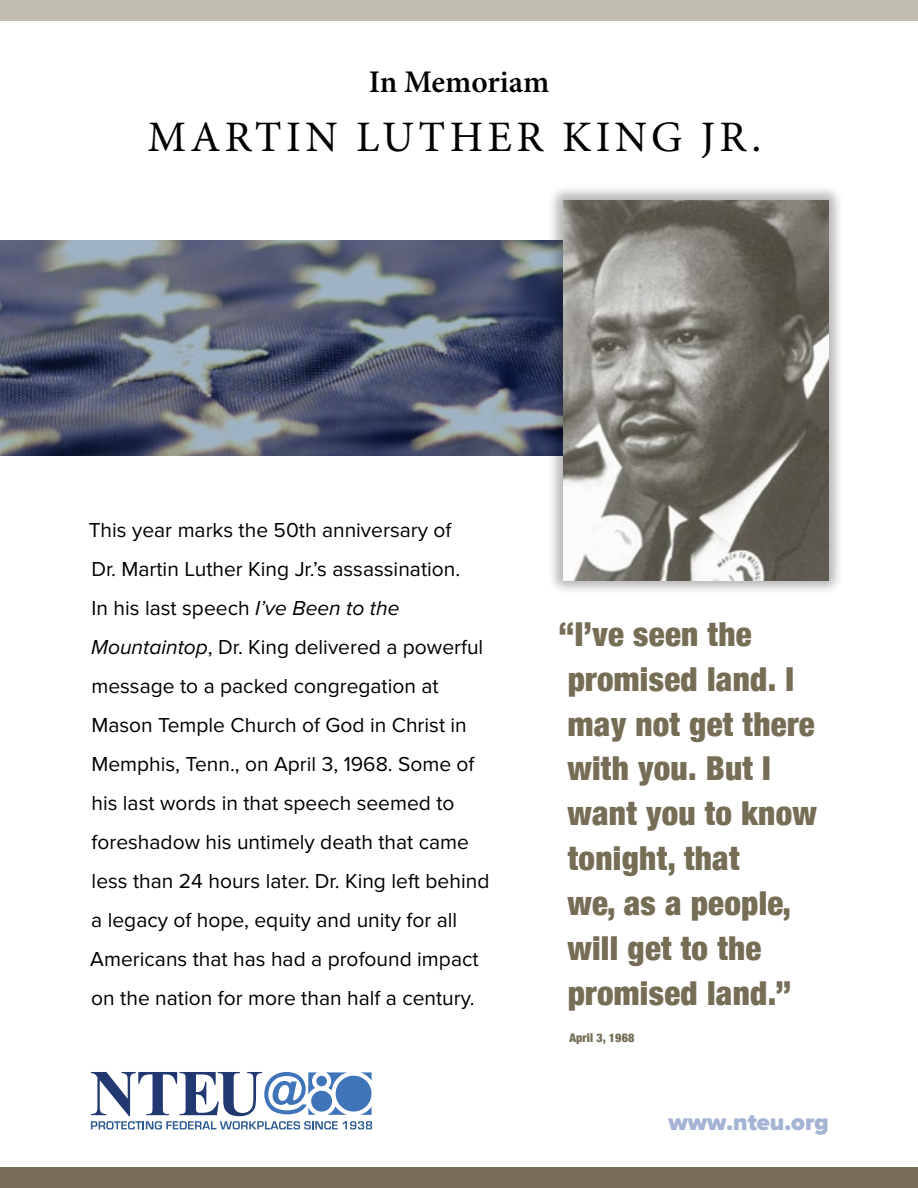
<style>
.page{position:relative;width:918px;height:1188px;background:#fff}
.page>*{position:absolute;margin:0;border:0;box-sizing:border-box;transform-origin:0 0}
.t1{font:43.5px "Minion Pro";letter-spacing:.1em;color:#000}
.t2{font:900 condensed 33px/44.8px "Helvetica Neue";letter-spacing:.01em;color:#756d56}
.t3{font:600 31.5px "Minion Pro";letter-spacing:-.005em;color:#000}
.t4{font:900 24px "Proxima Nova";color:#a5b3d5}
.t5{font:21px/39px "Proxima Nova";color:#000}
.t6{font:900 condensed 12px "Helvetica Neue";letter-spacing:.01em;color:#756d56}
.s1{font-style:italic}
</style>
<div class="page">
<img style="left:0;top:240px;width:547px;height:216px">
<svg style="left:91px;top:1072px;width:281px;height:58px"></svg>
<div style="left:547px;top:184px;width:297px;height:412px;background:#000;opacity:.29"></div>
<img style="left:563px;top:200px;width:265px;height:380px">
<div style="left:0;top:1168px;width:918px;height:20px;background:#756d56"></div>
<div style="left:0;top:0;width:918px;height:20px;background:#c0bcb1"></div>
<p class="t3" style="left:369px;top:60px;width:182px">In Memoriam</p>
<p class="t1" style="left:147px;top:108px;width:616px">MARTIN LUTHER KING JR.</p>
<p class="t5" style="left:89px;top:511px;width:402px">This year marks the 50th anniversary of<br>Dr. Martin Luther King Jr.’s assassination.<br>In his last speech <span class="s1">I’ve Been to the Mountaintop</span>, Dr. King delivered a powerful message to a packed congregation at Mason Temple Church of God in Christ in Memphis, Tenn., on April 3, 1968. Some of his last words in that speech seemed to foreshadow his untimely death that came less than 24 hours later. Dr. King left behind a legacy of hope, equity and unity for all Americans that has had a profound impact on the nation for more than half a century.</p>
<p class="t2" style="left:558px;top:610px;width:260px">“I’ve seen the promised land. I may not get there with you. But I want you to know tonight, that<br>we, as a people, will get to the promised land.”</p>
<p class="t6" style="left:569px;top:1028px;width:66px">April 3, 1968</p>
<p class="t4" style="left:668px;top:1108px;width:162px">www.nteu.org</p>
</div>
